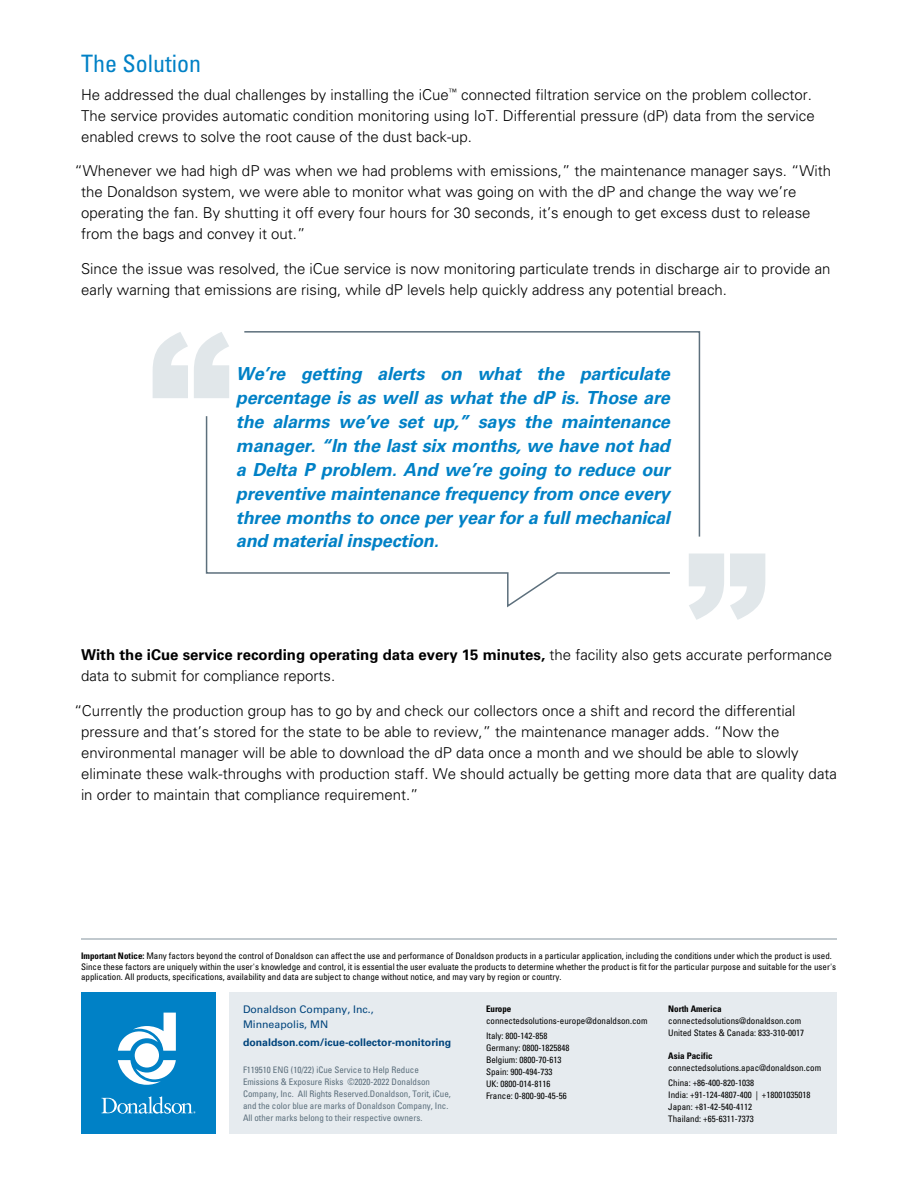
<style>
.page{position:relative;width:918px;height:1188px;background:#fff}
.page>*{position:absolute;margin:0;border:0;box-sizing:border-box;transform-origin:0 0}
.t1{font:condensed 24px "Univers LT Std";color:#0081c6}
.t2{font:italic 700 18px/24px "Univers LT Std";letter-spacing:-.01em;color:#0081c6;text-align:justify}
.t3{font:300 15px/21px "Univers LT Std";color:#000}
.t4{font:700 10.5px "Univers LT Std";color:#00447c}
.t5{font:10.5px/15px "Univers LT Std";color:#00447c}
.t6{font:condensed 9px/12px "Univers LT Std";color:#000}
.t7{font:condensed 9px/12px "Univers LT Std";color:#5c6f7c}
.t8{font:700 condensed 9px "Univers LT Std";color:#000}
.s1{font-weight:700}
</style>
<div class="page">
<div style="left:230px;top:992px;width:607px;height:142px;background:#e6ebef"></div>
<div style="left:81px;top:992px;width:135px;height:142px;background:#0081c6"></div>
<svg style="left:102px;top:1096px;width:93px;height:18px"></svg>
<svg style="left:118px;top:1013px;width:58px;height:72px"></svg>
<hr style="left:81px;top:938px;width:756px;height:2px;background:#adb8bf">
<svg style="left:153px;top:332px;width:76px;height:66px"></svg>
<svg style="left:689px;top:554px;width:76px;height:66px"></svg>
<svg style="left:244px;top:331px;width:457px;height:206px"></svg>
<svg style="left:205px;top:415px;width:466px;height:193px"></svg>
<h1 class="t1" style="left:81px;top:48px;width:121px">The Solution</h1>
<p class="t3" style="left:81px;top:84px;width:735px">He addressed the dual challenges by installing the iCue<sup>™</sup> connected filtration service on the problem collector.<br>The service provides automatic condition monitoring using IoT. Differential pressure (dP) data from the service enabled crews to solve the root cause of the dust back-up.</p>
<p class="t3" style="left:81px;top:160px;width:752px;text-indent:-7px">“Whenever we had high dP was when we had problems with emissions,” the maintenance manager says. “With the Donaldson system, we were able to monitor what was going on with the dP and change the way we’re operating the fan. By shutting it off every four hours for 30 seconds, it’s enough to get excess dust to release from the bags and convey it out.”</p>
<p class="t3" style="left:81px;top:258px;width:751px">Since the issue was resolved, the iCue service is now monitoring particulate trends in discharge air to provide an early warning that emissions are rising, while dP levels help quickly address any potential breach.</p>
<p class="t2" style="left:236px;top:362px;width:436px">We’re getting alerts on what the particulate percentage is as well as what the dP is. Those are the alarms we’ve set up,” says the maintenance manager. “In the last six months, we have not had a Delta P problem. And we’re going to reduce our preventive maintenance frequency from once every three months to once per year for a full mechanical and material inspection.</p>
<p class="t3" style="left:81px;top:644px;width:753px"><span class="s1">With the iCue service recording operating data every 15 minutes,</span> the facility also gets accurate performance data to submit for compliance reports.</p>
<p class="t3" style="left:81px;top:700px;width:757px;text-indent:-7px">“Currently the production group has to go by and check our collectors once a shift and record the differential pressure and that’s stored for the state to be able to review,” the maintenance manager adds. “Now the environmental manager will be able to download the dP data once a month and we should be able to slowly eliminate these walk-throughs with production staff. We should actually be getting more data that are quality data in order to maintain that compliance requirement.”</p>
<p class="t6" style="left:81px;top:950px;width:757px;line-height:10.5px"><span class="s1">Important Notice:</span> Many factors beyond the control of Donaldson can affect the use and performance of Donaldson products in a particular application, including the conditions under which the product is used.<br>Since these factors are uniquely within the user's knowledge and control, it is essential the user evaluate the products to determine whether the product is fit for the particular purpose and suitable for the user's application. All products, specifications, availability and data are subject to change without notice, and may vary by region or country.</p>
<p class="t5" style="left:243px;top:1002px;width:132px">Donaldson Company, Inc.,<br>Minneapolis, MN</p>
<p class="t4" style="left:243px;top:1037px;width:210px">donaldson.com/icue-collector-monitoring</p>
<p class="t7" style="left:243px;top:1064px;width:209px">F119510 ENG (10/22) iCue Service to Help Reduce Emissions &amp; Exposure Risks ©2020-2022 Donaldson Company, Inc. All Rights Reserved.Donaldson, Torit, iCue, and the color blue are marks of Donaldson Company, Inc.<br>All other marks belong to their respective owners.</p>
<p class="t8" style="left:668px;top:1004px;width:55px">North America</p>
<p class="t6" style="left:668px;top:1015px;width:137px">connectedsolutions@donaldson.com<br>United States &amp; Canada: 833-310-0017</p>
<p class="t8" style="left:486px;top:1004px;width:27px">Europe</p>
<p class="t6" style="left:486px;top:1013px;width:163px;line-height:15px">connectedsolutions-europe@donaldson.com<br>Italy: 800-142-858</p>
<p class="t6" style="left:486px;top:1042px;width:85px">Germany: 0800-1825848<br>Belgium: 0800-70-613<br>Spain: 900-494-733<br>UK: 0800-014-8116<br>France: 0-800-90-45-56</p>
<p class="t8" style="left:668px;top:1051px;width:46px">Asia Pacific</p>
<p class="t6" style="left:668px;top:1061px;width:155px;line-height:15px">connectedsolutions.apac@donaldson.com<br>China: +86-400-820-1038</p>
<p class="t6" style="left:668px;top:1089px;width:144px">India: +91-124-4807-400 | +18001035018<br>Japan: +81-42-540-4112<br>Thailand: +65-6311-7373</p>
</div>
